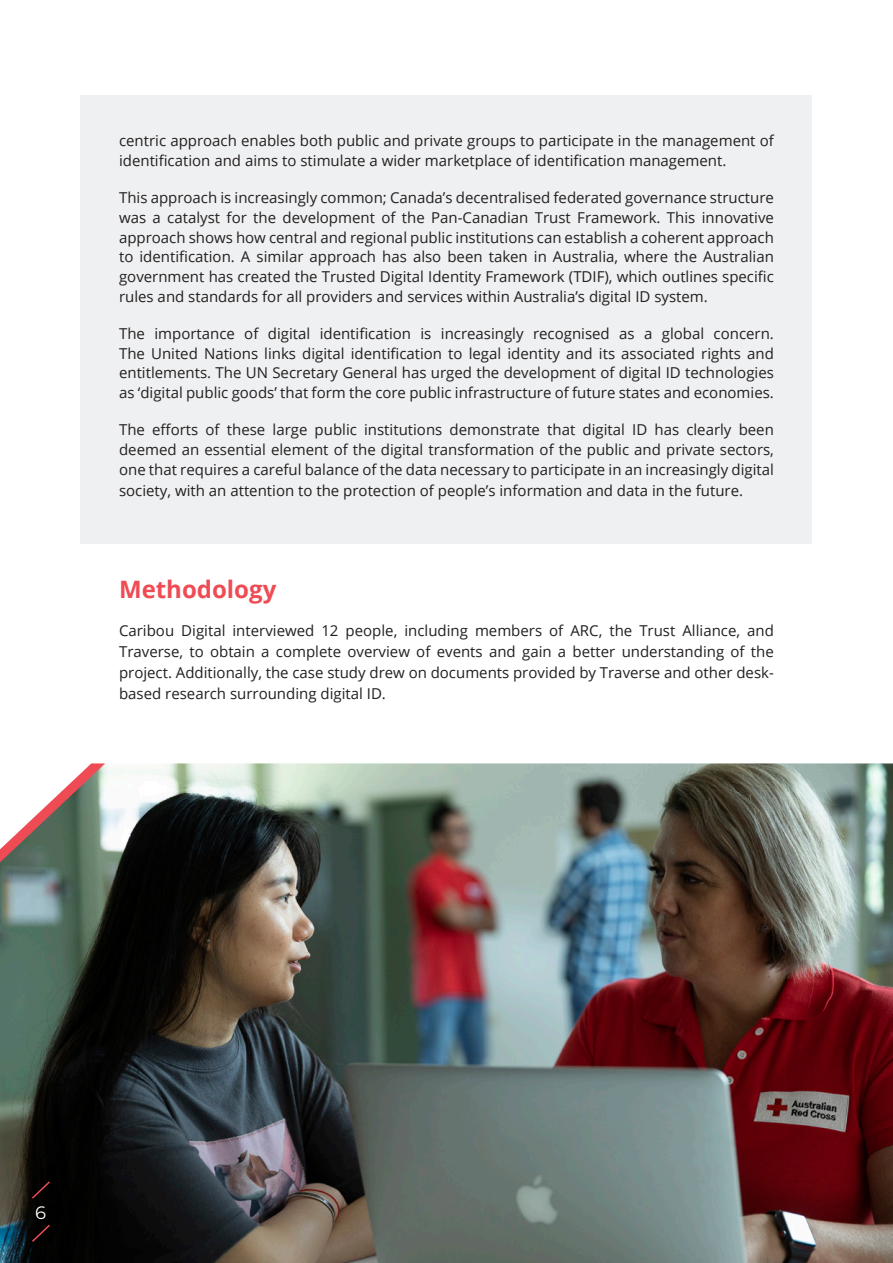
<style>
.page{position:relative;width:893px;height:1263px;background:#fff}
.page>*{position:absolute;margin:0;border:0;box-sizing:border-box;transform-origin:0 0}
.t1{font:700 24px "Open Sans";color:#ef4b54}
.t2{font:18px "Montserrat";color:#fff}
.t3{font:15px/19.8px "Open Sans";color:#231f20;text-align:justify}
</style>
<div class="page">
<div style="left:81px;top:95px;width:731px;height:449px;background:#eff0f1"></div>
<img style="left:0;top:763px;width:893px;height:500px">
<svg style="left:30px;top:1180px;width:22px;height:20px"></svg>
<svg style="left:30px;top:1223px;width:22px;height:20px"></svg>
<svg style="left:0;top:763px;width:105px;height:99px"></svg>
<p class="t3" style="left:119px;top:131px;width:656px">centric approach enables both public and private groups to participate in the management of identification and aims to stimulate a wider marketplace of identification management.</p>
<p class="t3" style="left:119px;top:187px;width:656px">This approach is increasingly common; Canada’s decentralised federated governance structure was a catalyst for the development of the Pan-Canadian Trust Framework. This innovative approach shows how central and regional public institutions can establish a coherent approach to identification. A similar approach has also been taken in Australia, where the Australian government has created the Trusted Digital Identity Framework (TDIF), which outlines specific rules and standards for all providers and services within Australia’s digital ID system.</p>
<p class="t3" style="left:119px;top:323px;width:656px">The importance of digital identification is increasingly recognised as a global concern.<br>The United Nations links digital identification to legal identity and its associated rights and entitlements. The UN Secretary General has urged the development of digital ID technologies as ‘digital public goods’ that form the core public infrastructure of future states and economies.</p>
<p class="t3" style="left:119px;top:419px;width:656px;line-height:20.2px">The efforts of these large public institutions demonstrate that digital ID has clearly been deemed an essential element of the digital transformation of the public and private sectors, one that requires a careful balance of the data necessary to participate in an increasingly digital society, with an attention to the protection of people’s information and data in the future.</p>
<p class="t1" style="left:119px;top:572px;width:159px">Methodology</p>
<p class="t3" style="left:119px;top:620px;width:656px;line-height:21px">Caribou Digital interviewed 12 people, including members of ARC, the Trust Alliance, and Traverse, to obtain a complete overview of events and gain a better understanding of the project. Additionally, the case study drew on documents provided by Traverse and other desk&shy;based research surrounding digital ID.</p>
<p class="t2" style="left:35px;top:1200px;width:12px">6</p>
</div>
